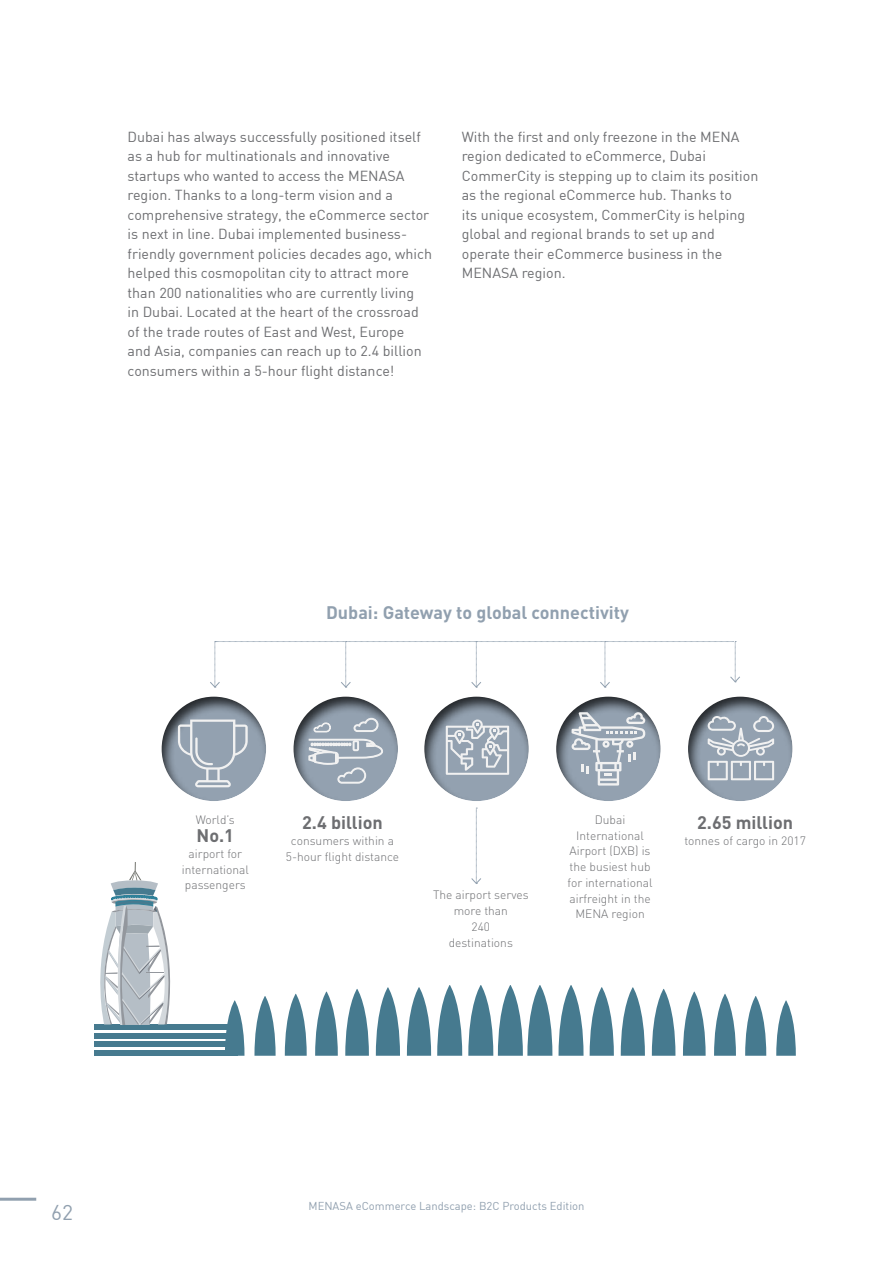
<style>
.page{position:relative;width:893px;height:1263px;background:#fff}
.page>*{position:absolute;margin:0;border:0;box-sizing:border-box;transform-origin:0 0}
.t1{font:21px "DIN";color:#91a0af}
.t2{font:700 18px "DIN";color:#91a0af}
.t3{font:700 18px "DIN";color:#6d6e71}
.t4{font:14.25px/19.5px "DIN";color:#6d6e71}
.t5{font:300 12px/15.8px "DIN";color:#6d6e71;text-align:center}
.t6{font:11.25px "DIN";color:#91a0af}
</style>
<div class="page">
<div style="left:686px;top:697px;width:106px;height:106px;background:#000;opacity:.75"></div>
<svg style="left:708px;top:715px;width:66px;height:65px"></svg>
<div style="left:554px;top:697px;width:107px;height:106px;background:#000;opacity:.75"></div>
<svg style="left:571px;top:712px;width:74px;height:73px"></svg>
<div style="left:422px;top:697px;width:107px;height:106px;background:#000;opacity:.75"></div>
<svg style="left:446px;top:719px;width:63px;height:56px"></svg>
<div style="left:291px;top:697px;width:107px;height:106px;background:#000;opacity:.75"></div>
<svg style="left:308px;top:717px;width:76px;height:67px;background:#a4afbb"></svg>
<div style="left:160px;top:697px;width:106px;height:106px;background:#000;opacity:.75"></div>
<svg style="left:178px;top:719px;width:70px;height:68px;background:#a3afbb"></svg>
<svg style="left:471px;top:808px;width:10px;height:76px"></svg>
<svg style="left:210px;top:641px;width:530px;height:47px"></svg>
<div style="left:94px;top:1024px;width:144px;height:6px;background:#467a8f"></div>
<div style="left:94px;top:1033px;width:144px;height:5px;background:#467a8f"></div>
<div style="left:94px;top:1041px;width:144px;height:6px;background:#467a8f"></div>
<div style="left:94px;top:1050px;width:144px;height:6px;background:#467a8f"></div>
<svg style="left:225px;top:1000px;width:19px;height:56px"></svg>
<svg style="left:254px;top:996px;width:22px;height:60px"></svg>
<svg style="left:285px;top:994px;width:22px;height:62px"></svg>
<svg style="left:315px;top:991px;width:23px;height:65px"></svg>
<svg style="left:345px;top:989px;width:24px;height:67px"></svg>
<svg style="left:376px;top:987px;width:24px;height:69px"></svg>
<svg style="left:407px;top:987px;width:24px;height:69px"></svg>
<svg style="left:437px;top:985px;width:25px;height:71px"></svg>
<svg style="left:776px;top:1000px;width:20px;height:56px"></svg>
<svg style="left:745px;top:996px;width:21px;height:60px"></svg>
<svg style="left:714px;top:994px;width:22px;height:62px"></svg>
<svg style="left:683px;top:991px;width:23px;height:65px"></svg>
<svg style="left:652px;top:989px;width:23px;height:67px"></svg>
<svg style="left:621px;top:987px;width:24px;height:69px"></svg>
<svg style="left:590px;top:987px;width:24px;height:69px"></svg>
<svg style="left:558px;top:985px;width:25px;height:71px"></svg>
<svg style="left:468px;top:985px;width:84px;height:71px"></svg>
<svg style="left:100px;top:862px;width:71px;height:163px"></svg>
<hr style="left:0;top:1198px;width:36px;height:3px;background:#91a0af">
<p class="t4" style="left:128px;top:126px;width:306px">Dubai has always successfully positioned itself as a hub for multinationals and innovative startups who wanted to access the MENASA region. Thanks to a long-term vision and a comprehensive strategy, the eCommerce sector is next in line. Dubai implemented business&shy;friendly government policies decades ago, which helped this cosmopolitan city to attract more than 200 nationalities who are currently living<br>in Dubai. Located at the heart of the crossroad of the trade routes of East and West, Europe<br>and Asia, companies can reach up to 2.4 billion consumers within a 5-hour flight distance!</p>
<p class="t4" style="left:462px;top:126px;width:298px">With the first and only freezone in the MENA region dedicated to eCommerce, Dubai CommerCity is stepping up to claim its position as the regional eCommerce hub. Thanks to<br>its unique ecosystem, CommerCity is helping global and regional brands to set up and operate their eCommerce business in the MENASA region.</p>
<p class="t2" style="left:326px;top:601px;width:304px">Dubai: Gateway to global connectivity</p>
<p class="t5" style="left:196px;top:812px;width:41px">World’s</p>
<p class="t3" style="left:197px;top:824px;width:39px">No.1</p>
<p class="t5" style="left:182px;top:845px;width:69px">airport for international passengers</p>
<p class="t3" style="left:302px;top:811px;width:82px">2.4 billion</p>
<p class="t5" style="left:286px;top:833px;width:115px">consumers within a<br>5-hour flight distance</p>
<p class="t5" style="left:433px;top:887px;width:97px">The airport serves more than<br>240<br>destinations</p>
<p class="t5" style="left:568px;top:812px;width:86px">Dubai<br>International<br>Airport (DXB) is the busiest hub for international airfreight in the<br>MENA region</p>
<p class="t3" style="left:697px;top:811px;width:98px">2.65 million</p>
<p class="t5" style="left:684px;top:833px;width:123px">tonnes of cargo in 2017</p>
<h1 class="t1" style="left:51px;top:1199px;width:23px">62</h1>
<p class="t6" style="left:308px;top:1199px;width:277px">MENASA eCommerce Landscape: B2C Products Edition</p>
</div>
